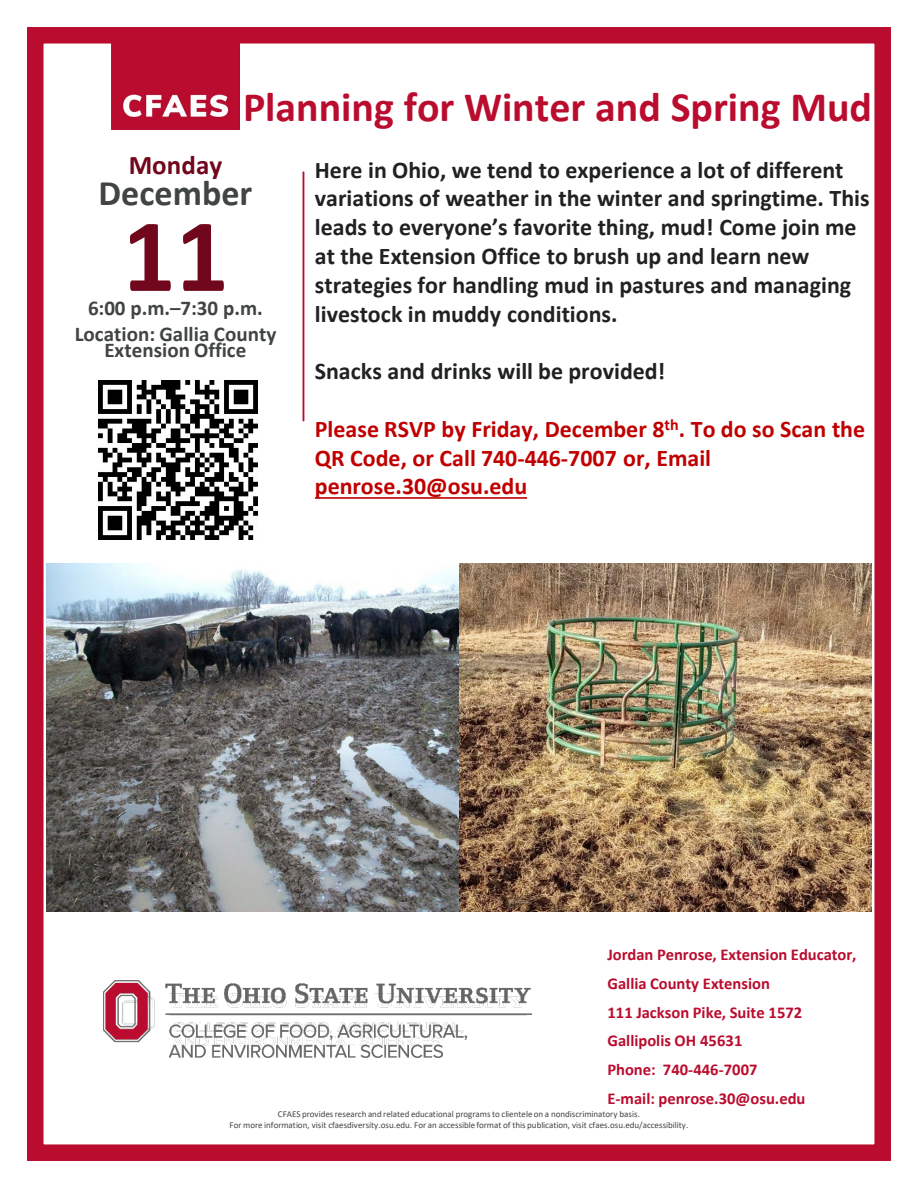
<style>
.page{position:relative;width:918px;height:1188px;background:#fff}
.page>*{position:absolute;margin:0;border:0;box-sizing:border-box;transform-origin:0 0}
.t1{font:700 105px "Calibri";color:#70071c}
.t2{font:700 42px "Calibri";color:#ba0c2e}
.t3{font:700 36px "Calibri";color:#414444}
.t4{font:700 27px "Calibri";color:#70071c}
.t5{font:700 24px/28.8px "Calibri";color:#202222}
.t6{font:700 24px/28.8px "Calibri";color:#c00000}
.t7{font:700 21px/16.4px "Calibri";color:#414444;text-align:center}
.t8{font:700 16.5px "Calibri";color:#ba0c2e}
.t9{font:9px/10.8px "Calibri";letter-spacing:-.005em;color:#414445;text-align:center}
</style>
<div class="page">
<img style="left:104px;top:980px;width:428px;height:77px">
<img style="left:111px;top:44px;width:129px;height:86px">
<hr style="left:303px;top:172px;width:1px;height:249px;background:#ba0c2e">
<svg style="left:315px;top:497px;width:212px;height:2px"></svg>
<div style="left:27px;top:27px;width:864px;height:1134px;border:16px solid #ba0c2e"></div>
<img style="left:46px;top:564px;width:413px;height:347px">
<img style="left:459px;top:564px;width:413px;height:347px">
<img style="left:98px;top:380px;width:160px;height:160px">
<h1 class="t2" style="left:243px;top:78px;width:631px">Planning for Winter and Spring Mud</h1>
<p class="t5" style="left:315px;top:155px;width:556px">Here in Ohio, we tend to experience a lot of different variations of weather in the winter and springtime. This leads to everyone’s favorite thing, mud! Come join me at the Extension Office to brush up and learn new strategies for handling mud in pastures and managing livestock in muddy conditions.</p>
<p class="t5" style="left:315px;top:357px;width:352px">Snacks and drinks will be provided!</p>
<p class="t6" style="left:315px;top:414px;width:552px">Please RSVP by Friday, December 8<sup>th</sup>. To do so Scan the<br>QR Code, or Call 740-446-7007 or, Email penrose.30@osu.edu</p>
<p class="t4" style="left:129px;top:146px;width:95px">Monday</p>
<p class="t3" style="left:99px;top:168px;width:155px">December</p>
<p class="t1" style="left:122px;top:182px;width:108px">11</p>
<p class="t7" style="left:75px;top:325px;width:203px">Location: Gallia County<br>Extension Office</p>
<p class="t7" style="left:88px;top:299px;width:176px">6:00 p.m.–7:30 p.m.</p>
<p class="t8" style="left:607px;top:943px;width:251px">Jordan Penrose, Extension Educator,</p>
<p class="t8" style="left:607px;top:972px;width:164px">Gallia County Extension</p>
<p class="t8" style="left:607px;top:1000px;width:196px">111 Jackson Pike, Suite 1572</p>
<p class="t8" style="left:607px;top:1029px;width:136px">Gallipolis OH 45631</p>
<p class="t8" style="left:607px;top:1058px;width:152px">Phone: 740-446-7007</p>
<p class="t8" style="left:607px;top:1087px;width:199px">E-mail: penrose.30@osu.edu</p>
<p class="t9" style="left:230px;top:1108px;width:460px">CFAES provides research and related educational programs to clientele on a nondiscriminatory basis.<br>For more information, visit cfaesdiversity.osu.edu. For an accessible format of this publication, visit cfaes.osu.edu/accessibility.</p>
</div>
